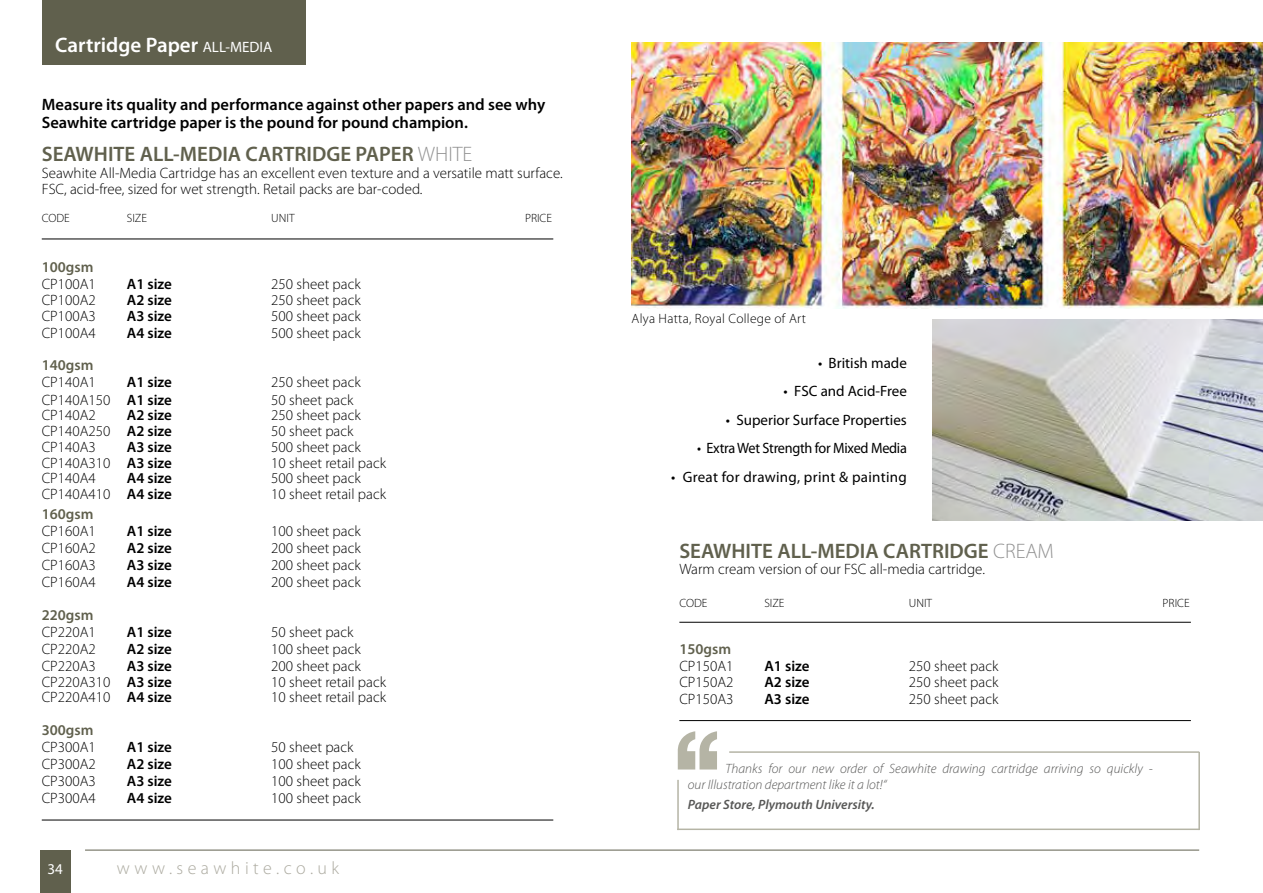
<style>
.page{position:relative;width:1263px;height:893px;background:#fff}
.page>*{position:absolute;margin:0;border:0;box-sizing:border-box;transform-origin:0 0}
.t1{font:600 21px "Myriad Pro";color:#60604d}
.t2{font:600 21px "Myriad Pro";color:#fff}
.t3{font:300 18px "Myriad Pro";letter-spacing:.25em;color:#acaaa0}
.t4{font:600 16.5px/18px "Myriad Pro";color:#000}
.t5{font:300 15px/15.8px "Myriad Pro";color:#000}
.t6{font:600 15px "Myriad Pro";color:#000}
.t7{font:15px "Myriad Pro";color:#000}
.t8{font:600 15px "Myriad Pro";color:#60604d}
.t9{font:15px "Myriad Pro";letter-spacing:.02em;color:#000}
.t10{font:15px "Myriad Pro";letter-spacing:-.02em;color:#000;scale:.95 1}
.t11{font:15px "Myriad Pro";color:#fff}
.t12{font:italic 300 13.5px/16.2px "Myriad Pro";color:#575756}
.t13{font:italic 600 13.5px "Myriad Pro";color:#575756}
.t14{font:300 13.5px "Myriad Pro";letter-spacing:.02em;color:#000}
.t15{font:300 12px "Myriad Pro";color:#000}
.s1{font-weight:400;font-size:15px}
.s2{font-weight:300;color:#929292}
.s3{font-weight:600}
</style>
<div class="page">
<hr style="left:85px;top:850px;width:1114px;height:1px;background:#60604d">
<div style="left:40px;top:850px;width:30px;height:43px;background:#60604d"></div>
<div style="left:43px;top:0;width:263px;height:65px;background:#60604d"></div>
<hr style="left:42px;top:239px;width:511px;height:1px;background:#000">
<hr style="left:42px;top:820px;width:511px;height:1px;background:#000">
<img style="left:932px;top:320px;width:331px;height:201px">
<hr style="left:679px;top:622px;width:512px;height:1px;background:#000">
<hr style="left:679px;top:720px;width:512px;height:1px;background:#000">
<hr style="left:1198px;top:752px;width:2px;height:78px;background:#b5b4a5">
<hr style="left:677px;top:828px;width:522px;height:2px;background:#b5b4a5">
<hr style="left:729px;top:751px;width:470px;height:2px;background:#b5b4a5">
<svg style="left:677px;top:731px;width:489px;height:98px"></svg>
<img style="left:631px;top:43px;width:632px;height:266px">
<h1 class="t2" style="left:55px;top:32px;width:218px">Cartridge Paper <span class="s1">ALL-MEDIA</span></h1>
<p class="t4" style="left:42px;top:95px;width:505px">Measure its quality and performance against other papers and see why<br>Seawhite cartridge paper is the pound for pound champion.</p>
<h1 class="t1" style="left:42px;top:141px;width:432px">SEAWHITE ALL-MEDIA CARTRIDGE PAPER <span class="s2">WHITE</span></h1>
<p class="t5" style="left:42px;top:165px;width:522px">Seawhite All-Media Cartridge has an excellent even texture and a versatile matt surface.<br>FSC, acid-free, sized for wet strength. Retail packs are bar-coded.</p>
<p class="t15" style="left:42px;top:211px;width:30px">CODE</p>
<p class="t15" style="left:127px;top:211px;width:22px">SIZE</p>
<p class="t15" style="left:271px;top:211px;width:25px">UNIT</p>
<p class="t15" style="left:525px;top:211px;width:29px">PRICE</p>
<p class="t8" style="left:42px;top:258px;width:53px">100gsm</p>
<p class="t5" style="left:42px;top:276px;width:56px">CP100A1</p>
<p class="t6" style="left:127px;top:275px;width:47px">A1 size</p>
<p class="t5" style="left:271px;top:276px;width:91px">250 sheet pack</p>
<p class="t5" style="left:42px;top:292px;width:56px">CP100A2</p>
<p class="t6" style="left:127px;top:290px;width:47px">A2 size</p>
<p class="t5" style="left:271px;top:292px;width:91px">250 sheet pack</p>
<p class="t5" style="left:42px;top:308px;width:56px">CP100A3</p>
<p class="t6" style="left:127px;top:306px;width:47px">A3 size</p>
<p class="t5" style="left:271px;top:308px;width:91px">500 sheet pack</p>
<p class="t5" style="left:42px;top:325px;width:56px">CP100A4</p>
<p class="t6" style="left:127px;top:323px;width:47px">A4 size</p>
<p class="t5" style="left:271px;top:325px;width:91px">500 sheet pack</p>
<p class="t8" style="left:42px;top:356px;width:53px">140gsm</p>
<p class="t5" style="left:42px;top:374px;width:56px">CP140A1</p>
<p class="t6" style="left:127px;top:373px;width:47px">A1 size</p>
<p class="t5" style="left:271px;top:374px;width:91px">250 sheet pack</p>
<p class="t5" style="left:42px;top:391px;width:132px">CP140A150 <span class="s3">A1 size</span></p>
<p class="t5" style="left:271px;top:391px;width:84px">50 sheet pack</p>
<p class="t5" style="left:42px;top:407px;width:56px">CP140A2</p>
<p class="t6" style="left:127px;top:406px;width:47px">A2 size</p>
<p class="t5" style="left:271px;top:407px;width:91px">250 sheet pack</p>
<p class="t5" style="left:42px;top:423px;width:132px">CP140A250 <span class="s3">A2 size</span></p>
<p class="t5" style="left:271px;top:423px;width:84px">50 sheet pack</p>
<p class="t5" style="left:42px;top:439px;width:56px">CP140A3</p>
<p class="t6" style="left:127px;top:437px;width:47px">A3 size</p>
<p class="t5" style="left:271px;top:439px;width:91px">500 sheet pack</p>
<p class="t5" style="left:42px;top:454px;width:132px">CP140A310 <span class="s3">A3 size</span></p>
<p class="t5" style="left:271px;top:454px;width:116px">10 sheet retail pack</p>
<p class="t5" style="left:42px;top:470px;width:56px">CP140A4</p>
<p class="t6" style="left:127px;top:469px;width:47px">A4 size</p>
<p class="t5" style="left:271px;top:470px;width:91px">500 sheet pack</p>
<p class="t5" style="left:42px;top:486px;width:132px">CP140A410 <span class="s3">A4 size</span></p>
<p class="t5" style="left:271px;top:486px;width:116px">10 sheet retail pack</p>
<p class="t8" style="left:42px;top:504px;width:53px">160gsm</p>
<p class="t5" style="left:42px;top:523px;width:56px">CP160A1</p>
<p class="t6" style="left:127px;top:521px;width:47px">A1 size</p>
<p class="t5" style="left:271px;top:523px;width:91px">100 sheet pack</p>
<p class="t5" style="left:42px;top:540px;width:56px">CP160A2</p>
<p class="t6" style="left:127px;top:538px;width:47px">A2 size</p>
<p class="t5" style="left:271px;top:540px;width:91px">200 sheet pack</p>
<p class="t5" style="left:42px;top:557px;width:56px">CP160A3</p>
<p class="t6" style="left:127px;top:555px;width:47px">A3 size</p>
<p class="t5" style="left:271px;top:557px;width:91px">200 sheet pack</p>
<p class="t5" style="left:42px;top:574px;width:56px">CP160A4</p>
<p class="t6" style="left:127px;top:572px;width:47px">A4 size</p>
<p class="t5" style="left:271px;top:574px;width:91px">200 sheet pack</p>
<p class="t8" style="left:42px;top:605px;width:53px">220gsm</p>
<p class="t5" style="left:42px;top:624px;width:56px">CP220A1</p>
<p class="t6" style="left:127px;top:622px;width:47px">A1 size</p>
<p class="t5" style="left:271px;top:624px;width:84px">50 sheet pack</p>
<p class="t5" style="left:42px;top:641px;width:56px">CP220A2</p>
<p class="t6" style="left:127px;top:639px;width:47px">A2 size</p>
<p class="t5" style="left:271px;top:641px;width:91px">100 sheet pack</p>
<p class="t5" style="left:42px;top:658px;width:56px">CP220A3</p>
<p class="t6" style="left:127px;top:656px;width:47px">A3 size</p>
<p class="t5" style="left:271px;top:658px;width:91px">200 sheet pack</p>
<p class="t5" style="left:42px;top:674px;width:132px">CP220A310 <span class="s3">A3 size</span></p>
<p class="t5" style="left:271px;top:674px;width:116px">10 sheet retail pack</p>
<p class="t5" style="left:42px;top:689px;width:132px">CP220A410 <span class="s3">A4 size</span></p>
<p class="t5" style="left:271px;top:689px;width:116px">10 sheet retail pack</p>
<p class="t8" style="left:42px;top:721px;width:53px">300gsm</p>
<p class="t5" style="left:42px;top:739px;width:56px">CP300A1</p>
<p class="t6" style="left:127px;top:738px;width:47px">A1 size</p>
<p class="t5" style="left:271px;top:739px;width:84px">50 sheet pack</p>
<p class="t5" style="left:42px;top:756px;width:56px">CP300A2</p>
<p class="t6" style="left:127px;top:755px;width:47px">A2 size</p>
<p class="t5" style="left:271px;top:756px;width:91px">100 sheet pack</p>
<p class="t5" style="left:42px;top:773px;width:56px">CP300A3</p>
<p class="t6" style="left:127px;top:772px;width:47px">A3 size</p>
<p class="t5" style="left:271px;top:773px;width:91px">100 sheet pack</p>
<p class="t5" style="left:42px;top:790px;width:56px">CP300A4</p>
<p class="t6" style="left:127px;top:789px;width:47px">A4 size</p>
<p class="t5" style="left:271px;top:790px;width:91px">100 sheet pack</p>
<p class="t11" style="left:48px;top:859px;width:17px">34</p>
<p class="t3" style="left:117px;top:857px;width:224px">www.seawhite.co.uk</p>
<p class="t14" style="left:631px;top:310px;width:176px">Alya Hatta, Royal College of Art</p>
<p class="t7" style="left:818px;top:353px;width:90px">• British made</p>
<p class="t7" style="left:783px;top:382px;width:125px">• FSC and Acid-Free</p>
<p class="t7" style="left:726px;top:410px;width:183px">• Superior Surface Properties</p>
<p class="t10" style="left:697px;top:439px;width:222px">• Extra Wet Strength for Mixed Media</p>
<p class="t9" style="left:671px;top:467px;width:237px">• Great for drawing, print &amp; painting</p>
<h1 class="t1" style="left:679px;top:538px;width:376px">SEAWHITE ALL-MEDIA CARTRIDGE <span class="s2">CREAM</span></h1>
<p class="t5" style="left:679px;top:561px;width:307px">Warm cream version of our FSC all-media cartridge.</p>
<p class="t15" style="left:679px;top:596px;width:30px">CODE</p>
<p class="t15" style="left:764px;top:596px;width:22px">SIZE</p>
<p class="t15" style="left:909px;top:596px;width:25px">UNIT</p>
<p class="t15" style="left:1162px;top:596px;width:29px">PRICE</p>
<p class="t8" style="left:679px;top:639px;width:53px">150gsm</p>
<p class="t5" style="left:679px;top:658px;width:56px">CP150A1</p>
<p class="t6" style="left:764px;top:657px;width:47px">A1 size</p>
<p class="t5" style="left:909px;top:658px;width:91px">250 sheet pack</p>
<p class="t5" style="left:679px;top:674px;width:56px">CP150A2</p>
<p class="t6" style="left:764px;top:672px;width:47px">A2 size</p>
<p class="t5" style="left:909px;top:674px;width:91px">250 sheet pack</p>
<p class="t5" style="left:679px;top:691px;width:56px">CP150A3</p>
<p class="t6" style="left:764px;top:689px;width:47px">A3 size</p>
<p class="t5" style="left:909px;top:691px;width:91px">250 sheet pack</p>
<p class="t12" style="left:688px;top:760px;width:466px;text-indent:38px">Thanks for our new order of Seawhite drawing cartridge arriving so quickly - our Illustration department like it a lot!“</p>
<p class="t13" style="left:688px;top:796px;width:188px">Paper Store, Plymouth University.</p>
</div>
